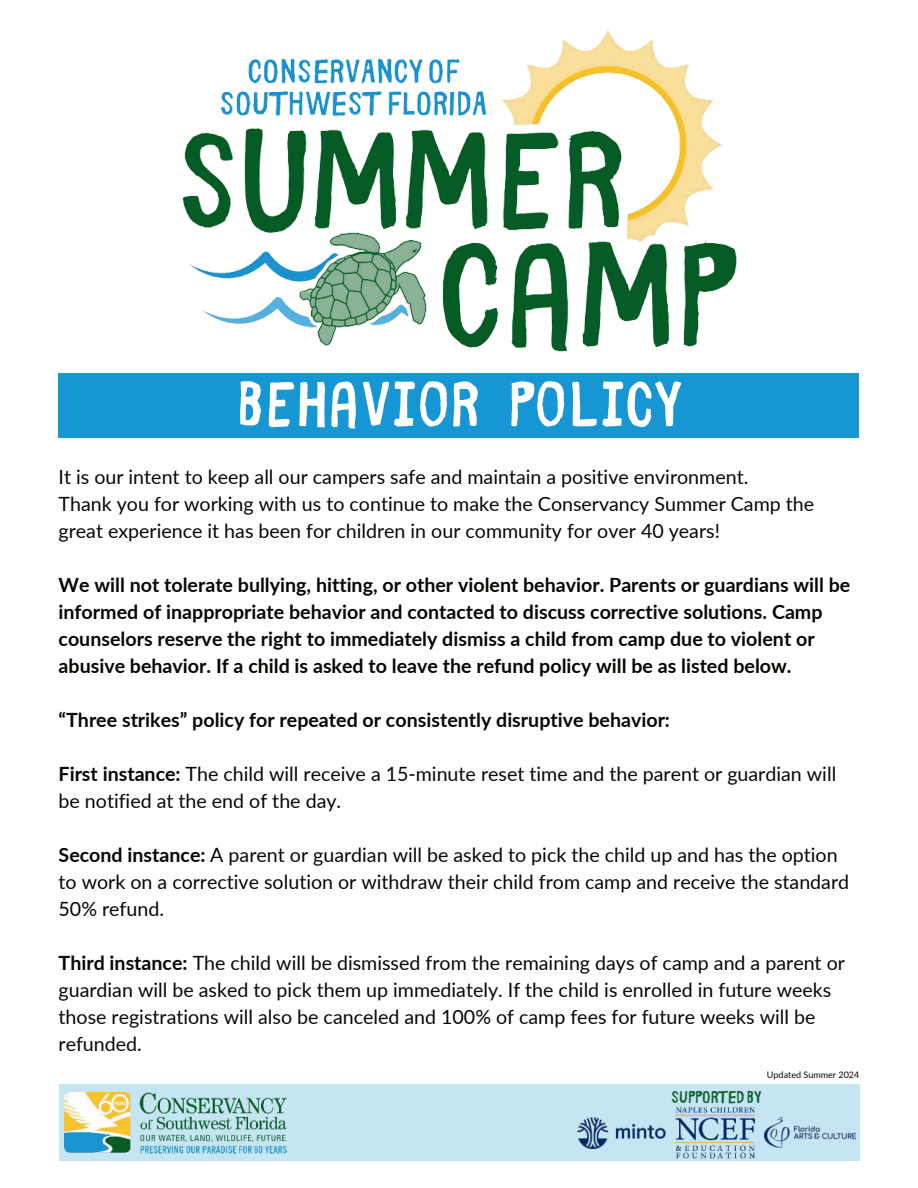
<style>
.page{position:relative;width:918px;height:1188px;background:#fff}
.page>*{position:absolute;margin:0;border:0;box-sizing:border-box;transform-origin:0 0}
.t1{font:63.75px "Bike Park";color:#fff}
.t2{font:19.65px/27px "Lato";color:#080704}
.t3{font:700 19.65px/27px "Lato";color:#080704}
.t4{font:17.1px "Bike Park";color:#116333}
.t5{font:9px "Lato";color:#080704}
.s1{font-weight:700}
</style>
<div class="page">
<img style="left:182px;top:30px;width:555px;height:321px">
<div style="left:59px;top:1085px;width:800px;height:76px;background:#c6e5f2"></div>
<img style="left:675px;top:1107px;width:79px;height:52px">
<img style="left:578px;top:1117px;width:87px;height:31px">
<img style="left:764px;top:1117px;width:91px;height:31px">
<img style="left:64px;top:1093px;width:223px;height:61px">
<div style="left:59px;top:373px;width:800px;height:65px;background:#1796d4"></div>
<h1 class="t1" style="left:237px;top:350px;width:445px">BEHAVIOR POLICY</h1>
<p class="t2" style="left:59px;top:463px;width:757px">It is our intent to keep all our campers safe and maintain a positive environment.<br>Thank you for working with us to continue to make the Conservancy Summer Camp the great experience it has been for children in our community for over 40 years!</p>
<p class="t3" style="left:59px;top:571px;width:793px">We will not tolerate bullying, hitting, or other violent behavior. Parents or guardians will be informed of inappropriate behavior and contacted to discuss corrective solutions. Camp counselors reserve the right to immediately dismiss a child from camp due to violent or abusive behavior. If a child is asked to leave the refund policy will be as listed below.</p>
<p class="t3" style="left:59px;top:706px;width:613px">“Three strikes” policy for repeated or consistently disruptive behavior:</p>
<p class="t2" style="left:59px;top:760px;width:779px"><span class="s1">First instance:</span> The child will receive a 15-minute reset time and the parent or guardian will be notified at the end of the day.</p>
<p class="t2" style="left:59px;top:841px;width:792px"><span class="s1">Second instance:</span> A parent or guardian will be asked to pick the child up and has the option to work on a corrective solution or withdraw their child from camp and receive the standard<br>50% refund.</p>
<p class="t2" style="left:59px;top:949px;width:788px"><span class="s1">Third instance:</span> The child will be dismissed from the remaining days of camp and a parent or guardian will be asked to pick them up immediately. If the child is enrolled in future weeks those registrations will also be canceled and 100% of camp fees for future weeks will be refunded.</p>
<p class="t5" style="left:767px;top:1068px;width:94px">Updated Summer 2024</p>
<p class="t4" style="left:671px;top:1083px;width:92px">SUPPORTED BY</p>
</div>
